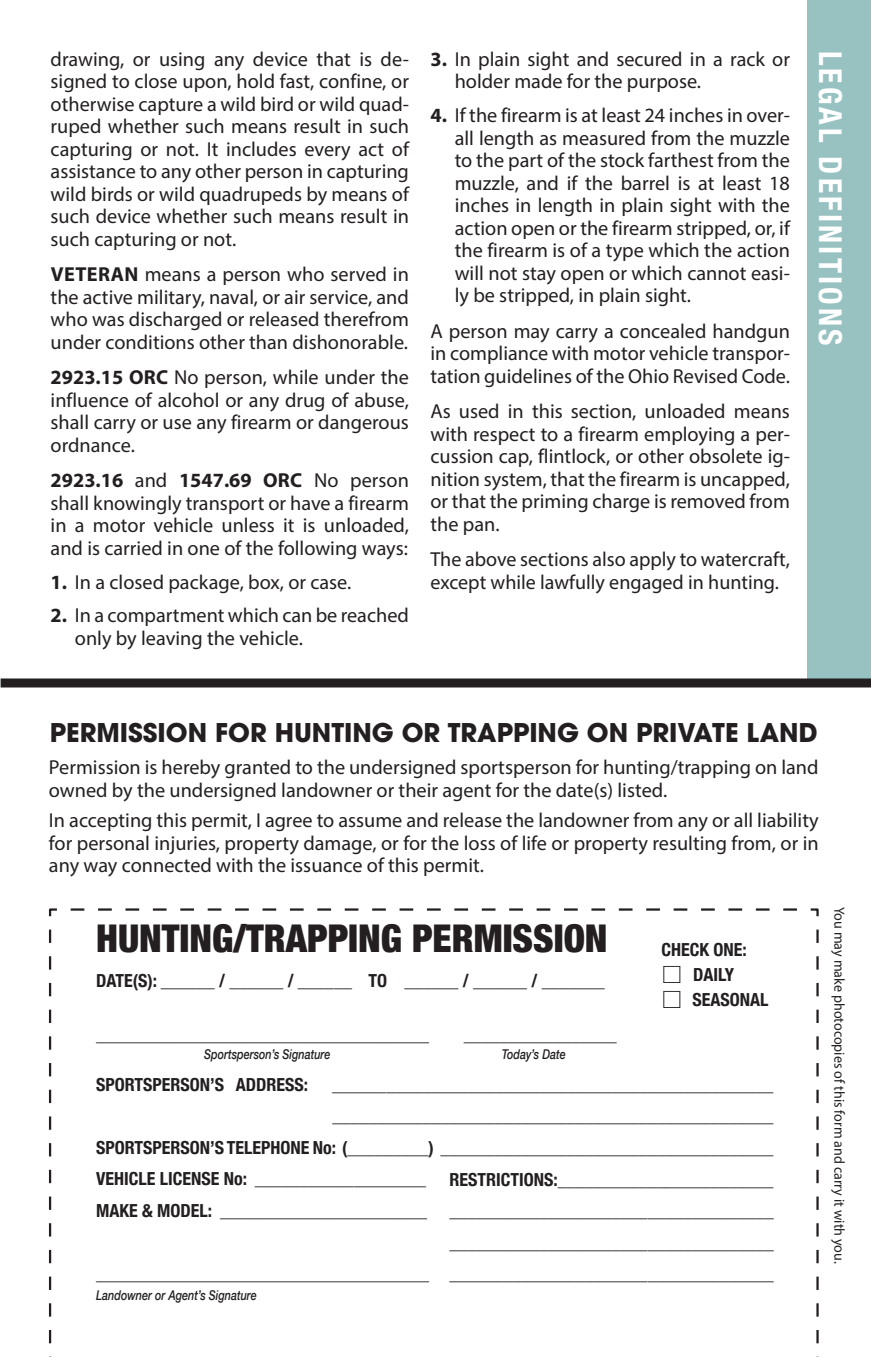
<style>
.page{position:relative;width:871px;height:1357px;background:#fff}
.page>*{position:absolute;margin:0;border:0;box-sizing:border-box;transform-origin:0 0}
.t1{font:900 condensed 38.25px "Helvetica Neue";color:#231f20}
.t2{font:700 condensed 31.5px "Helvetica Neue";letter-spacing:.1em;color:#fff}
.t3{font:700 25.65px "ITC Avant Garde Pro";color:#231f20}
.t4{font:20.25px/22.5px "Myriad Pro";color:#231f20;text-align:justify}
.t5{font:700 condensed 18px/31.5px "Helvetica Neue";color:#231f20}
.t6{font:14.62px "Myriad Pro";color:#231f20;scale:.96 1}
.t7{font:italic 500 13.5px "Helvetica Neue";color:#231f20;scale:.8 1}
.s1{font-weight:700}
</style>
<div class="page">
<div style="left:807px;top:0;width:64px;height:686px;background:#97c2c1"></div>
<svg style="left:48px;top:908px;width:771px;height:449px"></svg>
<div style="left:1px;top:678px;width:870px;height:9px;background:#231f20"></div>
<p class="t4" style="left:51px;top:47px;width:360px">drawing, or using any device that is de&shy;signed to close upon, hold fast, confine, or otherwise capture a wild bird or wild quad&shy;ruped whether such means result in such capturing or not. It includes every act of assistance to any other person in capturing wild birds or wild quadrupeds by means of such device whether such means result in such capturing or not.</p>
<p class="t4" style="left:51px;top:263px;width:360px"><span class="s1">VETERAN</span> means a person who served in the active military, naval, or air service, and who was discharged or released therefrom under conditions other than dishonorable.</p>
<p class="t4" style="left:51px;top:366px;width:360px"><span class="s1">2923.15 ORC</span> No person, while under the influence of alcohol or any drug of abuse, shall carry or use any firearm or dangerous ordnance.</p>
<p class="t4" style="left:51px;top:469px;width:360px"><span class="s1">2923.16</span> and <span class="s1">1547.69 ORC</span> No person shall knowingly transport or have a firearm in a motor vehicle unless it is unloaded, and is carried in one of the following ways:</p>
<p class="t4" style="left:51px;top:570px;width:302px"><span class="s1">1.</span> In a closed package, box, or case.</p>
<p class="t4" style="left:75px;top:604px;width:335px;text-indent:-24px"><span class="s1">2.</span> In a compartment which can be reached only by leaving the vehicle.</p>
<p class="t4" style="left:455px;top:47px;width:337px;text-indent:-24px"><span class="s1">3.</span> In plain sight and secured in a rack or holder made for the purpose.</p>
<p class="t4" style="left:455px;top:104px;width:337px;text-indent:-24px"><span class="s1">4.</span> If the firearm is at least 24 inches in over&shy;all length as measured from the muzzle to the part of the stock farthest from the muzzle, and if the barrel is at least 18 inches in length in plain sight with the action open or the firearm stripped, or, if the firearm is of a type which the action will not stay open or which cannot easi&shy;ly be stripped, in plain sight.</p>
<p class="t4" style="left:430px;top:319px;width:361px">A person may carry a concealed handgun in compliance with motor vehicle transpor&shy;tation guidelines of the Ohio Revised Code.</p>
<p class="t4" style="left:430px;top:400px;width:361px">As used in this section, unloaded means with respect to a firearm employing a per&shy;cussion cap, flintlock, or other obsolete ig&shy;nition system, that the firearm is uncapped, or that the priming charge is removed from the pan.</p>
<p class="t4" style="left:430px;top:548px;width:361px">The above sections also apply to watercraft, except while lawfully engaged in hunting.</p>
<h2 class="t2" style="left:856px;top:51px;width:296px;rotate:90deg">LEGAL DEFINITIONS</h2>
<p class="t3" style="left:50px;top:715px;width:769px">PERMISSION FOR HUNTING OR TRAPPING ON PRIVATE LAND</p>
<p class="t4" style="left:49px;top:756px;width:771px">Permission is hereby granted to the undersigned sportsperson for hunting/trapping on land owned by the undersigned landowner or their agent for the date(s) listed.</p>
<p class="t4" style="left:49px;top:809px;width:771px">In accepting this permit, I agree to assume and release the landowner from any or all liability for personal injuries, property damage, or for the loss of life or property resulting from, or in any way connected with the issuance of this permit.</p>
<h1 class="t1" style="left:96px;top:907px;width:513px">HUNTING/TRAPPING PERMISSION</h1>
<p class="t5" style="left:96px;top:964px;width:510px">DATE(S): ______ / ______ / ______ TO ______ / ______ / _______</p>
<p class="t5" style="left:661px;top:936px;width:108px;line-height:24.8px">CHECK ONE: ⎕ DAILY<br>⎕ SEASONAL</p>
<p class="t5" style="left:96px;top:1018px;width:335px">_____________________________________</p>
<p class="t5" style="left:464px;top:1018px;width:154px">_________________</p>
<p class="t7" style="left:204px;top:1043px;width:160px">Sportsperson’s Signature</p>
<p class="t7" style="left:502px;top:1043px;width:81px">Today’s Date</p>
<p class="t5" style="left:96px;top:1067px;width:214px">SPORTSPERSON’S ADDRESS:</p>
<p class="t5" style="left:332px;top:1067px;width:442px">_________________________________________________</p>
<p class="t5" style="left:332px;top:1099px;width:442px">_________________________________________________</p>
<p class="t5" style="left:96px;top:1130px;width:679px">SPORTSPERSON’S TELEPHONE No: (_________) _____________________________________</p>
<p class="t5" style="left:96px;top:1162px;width:331px">VEHICLE LICENSE No: ___________________</p>
<p class="t5" style="left:96px;top:1193px;width:332px">MAKE &amp; MODEL: _______________________</p>
<p class="t5" style="left:449px;top:1162px;width:325px;text-align:justify">RESTRICTIONS: ________________________ ____________________________________ ____________________________________ ____________________________________</p>
<p class="t5" style="left:96px;top:1256px;width:335px">_____________________________________</p>
<p class="t7" style="left:96px;top:1283px;width:203px">Landowner or Agent’s Signature</p>
<p class="t6" style="left:848px;top:907px;width:373px;rotate:90deg">You may make photocopies of this form and carry it with you.</p>
</div>
